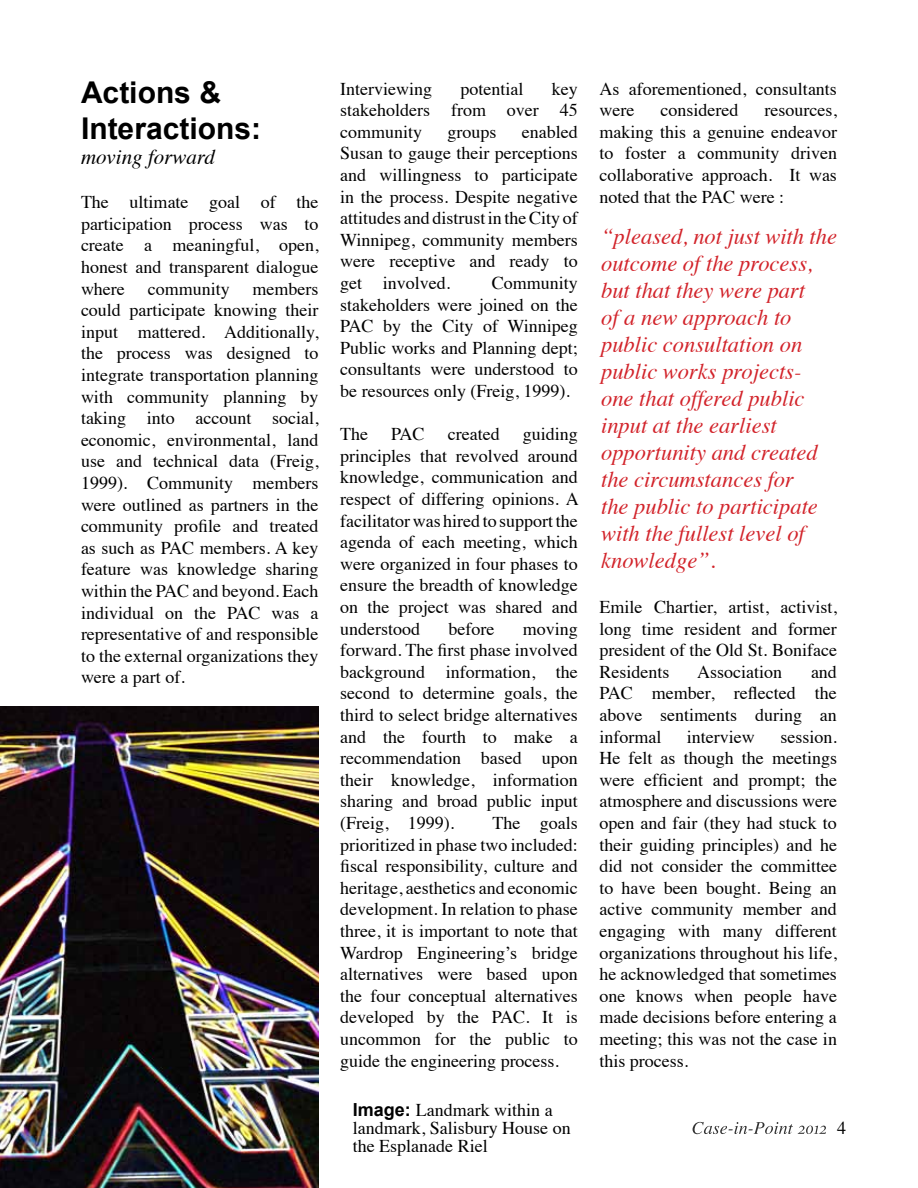
<style>
.page{position:relative;width:918px;height:1188px;background:#fff}
.page>*{position:absolute;margin:0;border:0;box-sizing:border-box;transform-origin:0 0}
.t1{font:700 30px/36px "Arial";color:#000}
.t2{font:italic 22.5px/27px "Times";color:#d2232a}
.t3{font:italic 21px "Times";color:#000}
.t4{font:18px/21.6px "Times";color:#000;text-align:justify}
.s1{font-family:"Arial";font-weight:700}
</style>
<div class="page">
<svg style="left:693px;top:1122px;width:133px;height:12px"></svg>
<img style="left:0;top:706px;width:319px;height:482px">
<h1 class="t1" style="left:81px;top:75px;width:182px">Actions &amp;<br>Interactions:</h1>
<p class="t3" style="left:81px;top:139px;width:135px">moving forward</p>
<p class="t4" style="left:81px;top:190px;width:239px">The ultimate goal of the participation process was to create a meaningful, open, honest and transparent dialogue where</p>
<p class="t4" style="left:81px;top:276px;width:239px;text-indent:172px">members could participate knowing their input mattered. Additionally, the process was designed to integrate transportation planning with community planning by taking into account social, economic, environmental, land use and technical data (Freig, 1999). Community members were outlined as partners in the community profile and treated as such as PAC members. A key feature was knowledge sharing within the PAC and beyond. Each individual on the PAC was a representative of and responsible to the external organizations they were a part of.</p>
<p class="t4" style="left:148px;top:276px;width:84px">community</p>
<p class="t4" style="left:340px;top:76px;width:93px">Interviewing</p>
<p class="t4" style="left:460px;top:76px;width:64px">potential</p>
<p class="t4" style="left:340px;top:76px;width:239px;text-indent:212px">key stakeholders from over 45 community</p>
<p class="t4" style="left:340px;top:119px;width:239px;text-indent:182px">enabled Susan to gauge their perceptions and willingness to participate in the process. Despite negative attitudes and distrust in the City of Winnipeg, community members were receptive and ready to get involved.</p>
<p class="t4" style="left:448px;top:119px;width:50px">groups</p>
<p class="t4" style="left:340px;top:271px;width:239px;text-indent:152px">Community stakeholders were joined on the PAC by the City of Winnipeg Public works and Planning dept; consultants were understood to be resources only (Freig, 1999).</p>
<p class="t4" style="left:340px;top:422px;width:29px">The</p>
<p class="t4" style="left:391px;top:422px;width:35px">PAC</p>
<p class="t4" style="left:448px;top:422px;width:53px">created</p>
<p class="t4" style="left:340px;top:422px;width:240px;text-indent:183px">guiding principles that revolved around knowledge, communication and respect of differing opinions. A facilitator was hired to support the agenda of each meeting, which were organized in four phases to ensure the breadth of knowledge on the project was shared and understood</p>
<p class="t4" style="left:449px;top:616px;width:47px">before</p>
<p class="t4" style="left:340px;top:616px;width:239px;text-indent:183px">moving forward. The first phase involved background information, the second to determine goals, the third to select bridge alternatives and the fourth to make a recommendation based upon their knowledge, information sharing and broad public input (Freig, 1999).</p>
<p class="t4" style="left:340px;top:811px;width:239px;text-indent:152px">The goals prioritized in phase two included: fiscal responsibility, culture and heritage, aesthetics and economic development. In relation to phase three, it is important to note that Wardrop Engineering’s bridge alternatives were based upon the four conceptual alternatives developed by the PAC. It is uncommon for the public to guide the engineering process.</p>
<p class="t4" style="left:353px;top:1099px;width:219px;line-height:18px;text-align:left"><span class="s1">Image:</span> Landmark within a landmark, Salisbury House on the Esplanade Riel</p>
<p class="t4" style="left:599px;top:76px;width:239px">As aforementioned, consultants were</p>
<p class="t4" style="left:660px;top:98px;width:79px">considered</p>
<p class="t4" style="left:599px;top:98px;width:239px;text-indent:165px">resources, making this a genuine endeavor to foster a community driven collaborative approach. It was noted that the PAC were :</p>
<p class="t2" style="left:601px;top:221px;width:237px">“pleased, not just with the outcome of the process, but that they were part<br>of a new approach to public consultation on public works projects&shy;one that offered public input at the earliest opportunity and created the circumstances for<br>the public to participate with the fullest level of knowledge”.</p>
<p class="t4" style="left:599px;top:595px;width:239px">Emile Chartier, artist, activist, long time resident and former president of the Old St. Boniface Residents</p>
<p class="t4" style="left:599px;top:659px;width:239px;text-indent:212px">and PAC member, reflected the above sentiments during an informal</p>
<p class="t4" style="left:697px;top:659px;width:86px">Association</p>
<p class="t4" style="left:599px;top:724px;width:239px;text-indent:181px">session.<br>He felt as though the meetings were efficient and prompt; the atmosphere and discussions were open and fair (they had stuck to their guiding principles) and he did not consider the committee to have been bought. Being an active community member and engaging with many different organizations throughout his life, he acknowledged that sometimes one knows when people have made decisions before entering a meeting; this was not the case in this process.</p>
<p class="t4" style="left:687px;top:724px;width:69px">interview</p>
<p class="t4" style="left:837px;top:1115px;width:10px">4</p>
</div>
